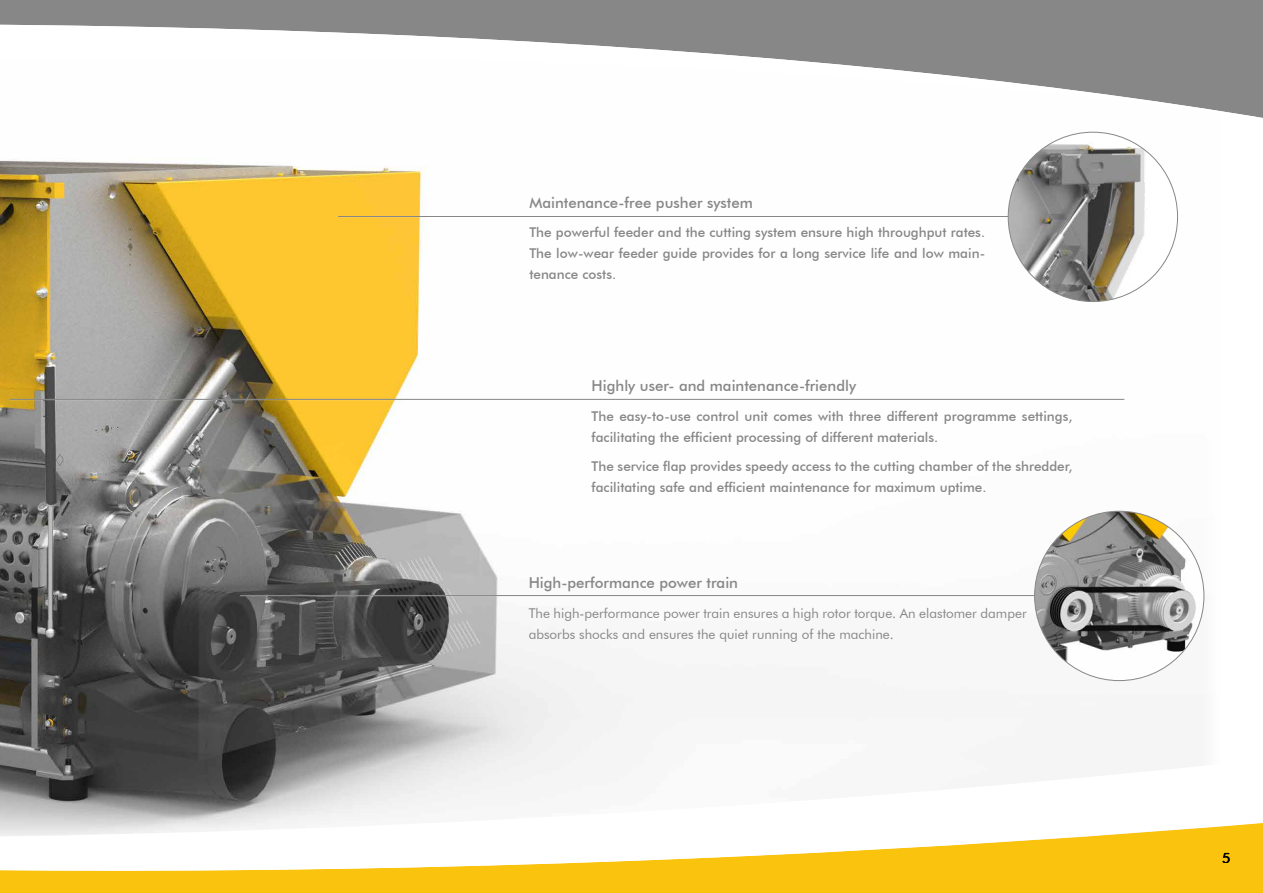
<style>
.page{position:relative;width:1263px;height:893px;background:#fff}
.page>*{position:absolute;margin:0;border:0;box-sizing:border-box;transform-origin:0 0}
.t1{font:500 15px "Futura BT";color:#878787}
.t2{font:14.25px "Futura BT";color:#000}
.t3{font:500 13.5px/21px "Futura BT";color:#878787}
.t4{font:13.5px/21px "Futura BT";color:#878787}
</style>
<div class="page">
<img style="left:0;top:137px;width:1205px;height:621px">
<hr style="left:9px;top:398px;width:1116px;height:3px;background:#fff;opacity:.4">
<hr style="left:10px;top:399px;width:1114px;height:1px;background:#878787">
<svg style="left:0;top:758px;width:1263px;height:135px"></svg>
<svg style="left:0;top:2px;width:1263px;height:135px"></svg>
<hr style="left:239px;top:594px;width:886px;height:3px;background:#fff;opacity:.4">
<hr style="left:240px;top:595px;width:884px;height:1px;background:#878787">
<img style="left:1034px;top:511px;width:170px;height:170px;border-radius:85px">
<hr style="left:337px;top:215px;width:788px;height:3px;background:#fff">
<hr style="left:338px;top:216px;width:786px;height:1px;background:#878787">
<img style="left:1008px;top:132px;width:169px;height:170px;border-radius:85px">
<p class="t1" style="left:529px;top:193px;width:225px">Maintenance-free pusher system</p>
<p class="t3" style="left:529px;top:222px;width:457px;text-align:justify">The powerful feeder and the cutting system ensure high throughput rates.<br>The low-wear feeder guide provides for a long service life and low main&shy;tenance costs.</p>
<p class="t1" style="left:592px;top:377px;width:266px">Highly user- and maintenance-friendly</p>
<p class="t3" style="left:592px;top:405px;width:482px">The easy-to-use control unit comes with three different programme settings, facilitating the efficient processing of different materials.</p>
<p class="t3" style="left:592px;top:456px;width:482px">The service flap provides speedy access to the cutting chamber of the shredder, facilitating safe and efficient maintenance for maximum uptime.</p>
<p class="t1" style="left:529px;top:574px;width:211px">High-performance power train</p>
<p class="t4" style="left:529px;top:602px;width:499px">The high-performance power train ensures a high rotor torque. An elastomer damper absorbs shocks and ensures the quiet running of the machine.</p>
<p class="t2" style="left:1222px;top:849px;width:10px">5</p>
</div>
